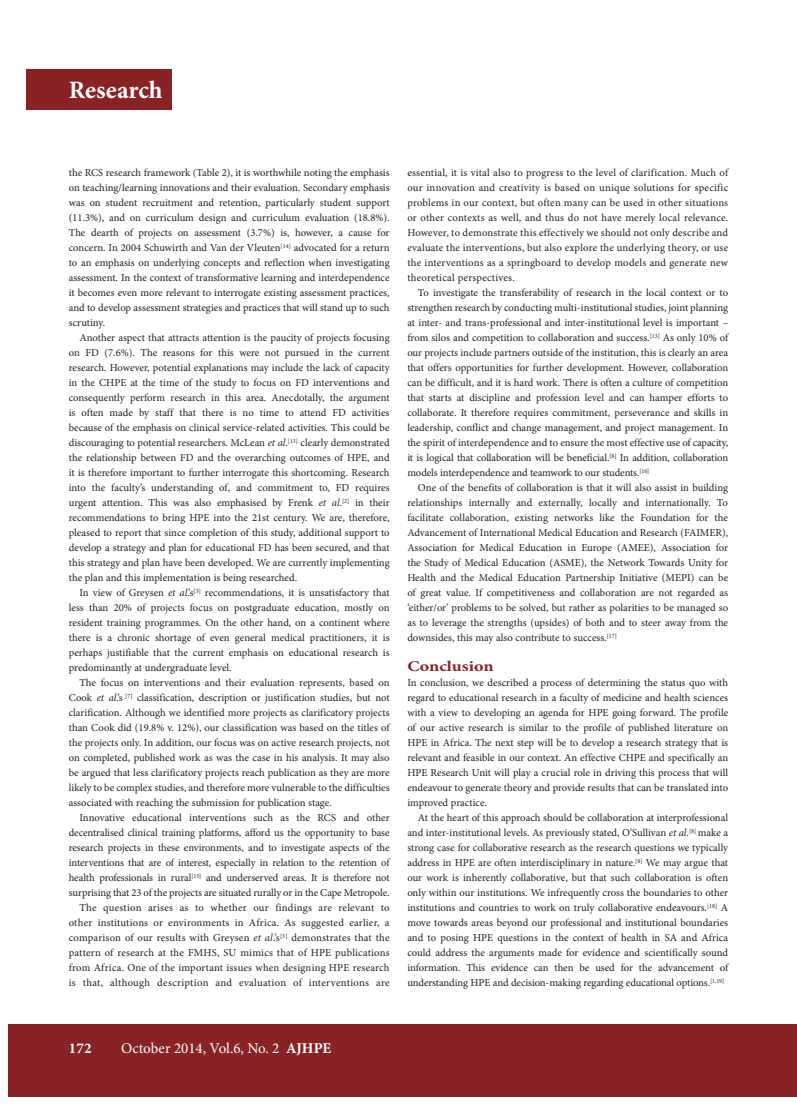
<style>
.page{position:relative;width:797px;height:1105px;background:#fff}
.page>*{position:absolute;margin:0;border:0;box-sizing:border-box;transform-origin:0 0}
.t1{font:700 25px "Minion Pro";color:#fff}
.t2{font:15px "Minion Pro";color:#fff}
.t3{font:700 15px "Minion Pro";color:#892225;scale:1.2 1}
.t4{font:700 15px "Minion Pro";color:#fff}
.t5{font:10.62px/15px "Minion Pro";color:#231f20;text-align:justify}
.s1{font-style:italic}
.s2{font-weight:700}
</style>
<div class="page">
<div style="left:770px;top:1024px;width:27px;height:72px;background:#892225"></div>
<div style="left:9px;top:1024px;width:761px;height:72px;background:#892225"></div>
<div style="left:26px;top:69px;width:146px;height:41px;background:#892225"></div>
<h1 class="t1" style="left:69px;top:73px;width:95px">Research</h1>
<p class="t5" style="left:69px;top:165px;width:322px">the RCS research framework (Table 2), it is worthwhile noting the emphasis on teaching/learning innovations and their evaluation. Secondary emphasis was on student recruitment and retention, particularly student support (11.3%), and on curriculum design and curriculum evaluation (18.8%).<br>The dearth of projects on assessment (3.7%) is, however, a cause for concern. In 2004 Schuwirth and Van der Vleuten<sup>[14]</sup> advocated for a return to an emphasis on underlying concepts and reflection when investigating assessment. In the context of transformative learning and interdependence it becomes even more relevant to interrogate existing assessment practices, and to develop assessment strategies and practices that will stand up to such scrutiny.</p>
<p class="t5" style="left:69px;top:330px;width:322px;text-indent:11px">Another aspect that attracts attention is the paucity of projects focusing on FD (7.6%). The reasons for this were not pursued in the current research. However, potential explanations may include the lack of capacity in the CHPE at the time of the study to focus on FD interventions and consequently perform research in this area. Anecdotally, the argument is often made by staff that there is no time to attend FD activities because of the emphasis on clinical service-related activities. This could be discouraging to potential researchers. McLean <span class="s1">et al</span>.<sup>[13]</sup> clearly demonstrated the relationship between FD and the overarching outcomes of HPE, and it is therefore important to further interrogate this shortcoming. Research into the faculty’s understanding of, and commitment to, FD requires urgent attention. This was also emphasised by Frenk <span class="s1">et al</span>.<sup>[2]</sup> in their recommendations to bring HPE into the 21st century. We are, therefore, pleased to report that since completion of this study, additional support to develop a strategy and plan for educational FD has been secured, and that this strategy and plan have been developed. We are currently implementing the plan and this implementation is being researched.</p>
<p class="t5" style="left:69px;top:585px;width:322px;text-indent:11px">In view of Greysen <span class="s1">et al</span>.’s<sup>[3]</sup> recommendations, it is unsatisfactory that less than 20% of projects focus on postgraduate education, mostly on resident training programmes. On the other hand, on a continent where there is a chronic shortage of even general medical practitioners, it is perhaps justifiable that the current emphasis on educational research is predominantly at undergraduate level.</p>
<p class="t5" style="left:69px;top:675px;width:322px;text-indent:11px">The focus on interventions and their evaluation represents, based on Cook <span class="s1">et al</span>.’s <sup>[7]</sup> classification, description or justification studies, but not clarification. Although we identified more projects as clarificatory projects than Cook did (19.8% v. 12%), our classification was based on the titles of the projects only. In addition, our focus was on active research projects, not on completed, published work as was the case in his analysis. It may also be argued that less clarificatory projects reach publication as they are more likely to be complex studies, and therefore more vulnerable to the difficulties associated with reaching the submission for publication stage.</p>
<p class="t5" style="left:69px;top:810px;width:322px;text-align:right">Innovative educational interventions such as the RCS and other decentralised clinical training platforms, afford us the opportunity to base research projects in these environments, and to investigate aspects of the interventions that are of interest, especially in relation to the retention of health professionals in rural<sup>[15]</sup> and underserved areas. It is therefore not surprising that 23 of the projects are situated rurally or in the Cape Metropole.<br>The question arises as to whether our findings are relevant to other institutions or environments in Africa. As suggested earlier, a comparison of our results with Greysen <span class="s1">et al</span>.’s<sup>[3]</sup> demonstrates that the pattern of research at the FMHS, SU mimics that of HPE publications from Africa. One of the important issues when designing HPE research is that, although description and evaluation of interventions are</p>
<p class="t5" style="left:407px;top:165px;width:322px">essential, it is vital also to progress to the level of clarification. Much of our innovation and creativity is based on unique solutions for specific problems in our context, but often many can be used in other situations or other contexts as well, and thus do not have merely local relevance.<br>However, to demonstrate this effectively we should not only describe and evaluate the interventions, but also explore the underlying theory, or use the interventions as a springboard to develop models and generate new theoretical perspectives.</p>
<p class="t5" style="left:407px;top:285px;width:322px;text-indent:11px">To investigate the transferability of research in the local context or to strengthen research by conducting multi-institutional studies, joint planning at inter- and trans-professional and inter-institutional level is important – from silos and competition to collaboration and success.<sup>[13]</sup> As only 10% of our projects include partners outside of the institution, this is clearly an area that offers opportunities for further development. However, collaboration can be difficult, and it is hard work. There is often a culture of competition that starts at discipline and profession level and can hamper efforts to collaborate. It therefore requires commitment, perseverance and skills in leadership, conflict and change management, and project management. In the spirit of interdependence and to ensure the most effective use of capacity, it is logical that collaboration will be beneficial.<sup>[8]</sup> In addition, collaboration models interdependence and teamwork to our students.<sup>[16]</sup></p>
<p class="t5" style="left:407px;top:480px;width:322px;text-indent:11px">One of the benefits of collaboration is that it will also assist in building relationships internally and externally, locally and internationally. To facilitate collaboration, existing networks like the Foundation for the Advancement of International Medical Education and Research (FAIMER), Association for Medical Education in Europe (AMEE), Association for the Study of Medical Education (ASME), the Network Towards Unity for Health and the Medical Education Partnership Initiative (MEPI) can be of great value. If competitiveness and collaboration are not regarded as ‘either/or’ problems to be solved, but rather as polarities to be managed so as to leverage the strengths (upsides) of both and to steer away from the downsides, this may also contribute to success.<sup>[17]</sup></p>
<h2 class="t3" style="left:407px;top:656px;width:73px">Conclusion</h2>
<p class="t5" style="left:407px;top:675px;width:322px">In conclusion, we described a process of determining the status quo with regard to educational research in a faculty of medicine and health sciences with a view to developing an agenda for HPE going forward. The profile of our active research is similar to the profile of published literature on HPE in Africa. The next step will be to develop a research strategy that is relevant and feasible in our context. An effective CHPE and specifically an HPE Research Unit will play a crucial role in driving this process that will endeavour to generate theory and provide results that can be translated into improved practice.</p>
<p class="t5" style="left:407px;top:810px;width:322px;text-indent:11px">At the heart of this approach should be collaboration at interprofessional and inter-institutional levels. As previously stated, O’Sullivan <span class="s1">et al</span>.<sup>[8]</sup> make a strong case for collaborative research as the research questions we typically address in HPE are often interdisciplinary in nature.<sup>[8]</sup> We may argue that our work is inherently collaborative, but that such collaboration is often only within our institutions. We infrequently cross the boundaries to other institutions and countries to work on truly collaborative endeavours.<sup>[18]</sup> A move towards areas beyond our professional and institutional boundaries and to posing HPE questions in the context of health in SA and Africa could address the arguments made for evidence and scientifically sound information. This evidence can then be used for the advancement of understanding HPE and decision-making regarding educational options.<sup>[1,19]</sup></p>
<h2 class="t4" style="left:69px;top:1037px;width:24px">172</h2>
<h2 class="t2" style="left:121px;top:1038px;width:212px">October 2014, Vol.6, No. 2 <span class="s2">AJHPE</span></h2>
</div>
